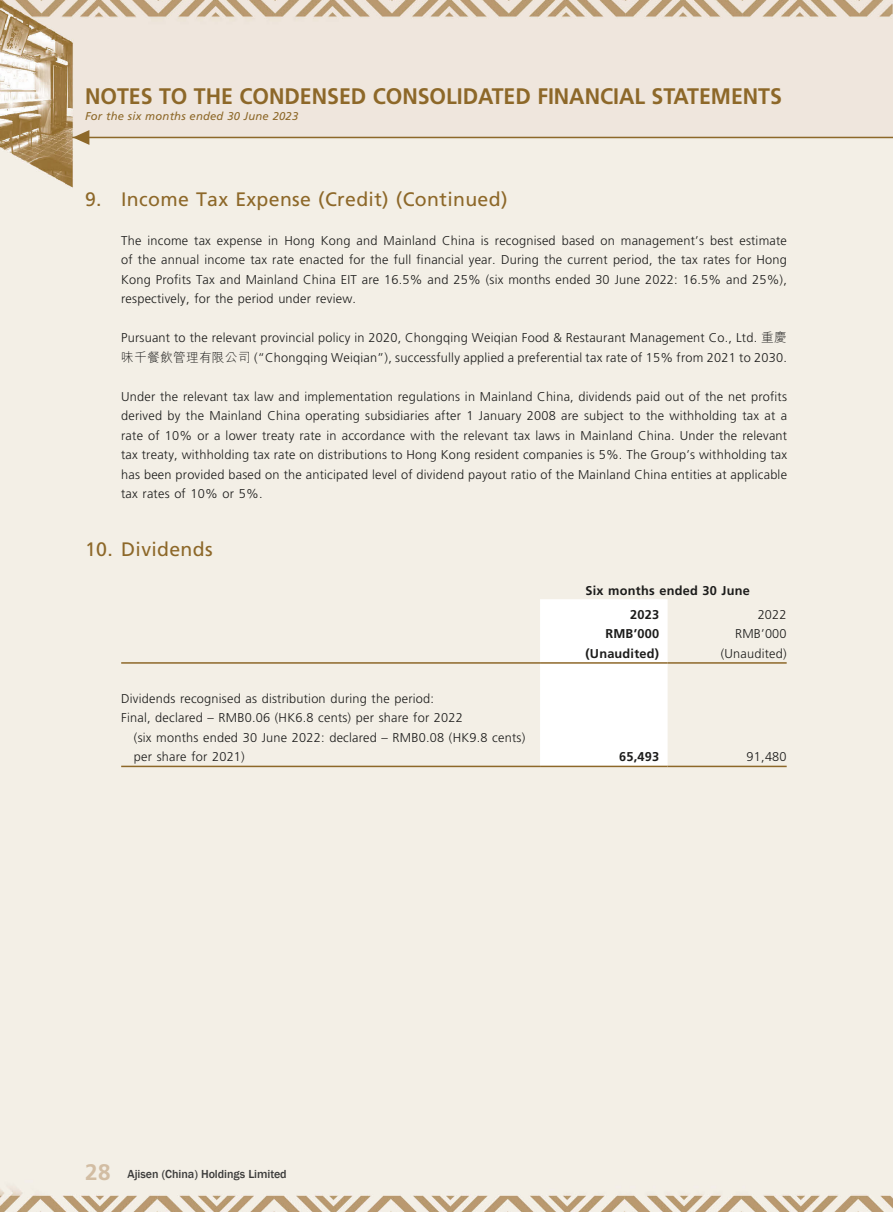
<style>
.page{position:relative;width:893px;height:1212px;background:#fff}
.page>*{position:absolute;margin:0;border:0;box-sizing:border-box;transform-origin:0 0}
.t1{font:700 22.5px "Frutiger LT Std";color:#8d6829;scale:.95 1}
.t2{font:19.5px "Frutiger LT Std";letter-spacing:.015em;color:#8d6829}
.t3{font:300 12.75px/19.5px "Frutiger LT Std";letter-spacing:.015em;color:#1c1c1b;text-align:justify}
.t4{font:700 12.75px/23.7px "Frutiger LT Std";letter-spacing:.015em;color:#1c1c1b}
.t5{font:500 12px "Franklin Gothic";letter-spacing:-.005em;color:#3c3c3b}
.t6{font:italic 11.25px "Frutiger LT Std";letter-spacing:.02em;color:#8d6829}
.s1{font-family:"M Hei HK"}
.s2{font-family:"Frutiger LT Std";font-weight:700;font-size:22.5px;color:#d2bda3}
</style>
<div class="page">
<img style="left:0;top:0;width:893px;height:1212px">
<hr style="left:72px;top:137px;width:821px;height:1px;background:#8d6829">
<svg style="left:73px;top:130px;width:16px;height:15px"></svg>
<svg style="left:540px;top:599px;width:128px;height:167px"></svg>
<hr style="left:121px;top:662px;width:419px;height:2px;background:#8d6829">
<hr style="left:540px;top:662px;width:128px;height:2px;background:#8d6829">
<hr style="left:668px;top:662px;width:119px;height:2px;background:#8d6829">
<hr style="left:121px;top:766px;width:419px;height:1px;background:#8d6829">
<hr style="left:540px;top:766px;width:128px;height:1px;background:#8d6829">
<hr style="left:668px;top:766px;width:119px;height:1px;background:#8d6829">
<h1 class="t1" style="left:85px;top:83px;width:735px">NOTES TO THE CONDENSED CONSOLIDATED FINANCIAL STATEMENTS</h1>
<p class="t6" style="left:85px;top:109px;width:215px">For the six months ended 30 June 2023</p>
<h2 class="t2" style="left:85px;top:188px;width:424px">9. Income Tax Expense (Credit) (Continued)</h2>
<p class="t3" style="left:121px;top:231px;width:667px">The income tax expense in Hong Kong and Mainland China is recognised based on management’s best estimate of the annual income tax rate enacted for the full financial year. During the current period, the tax rates for Hong Kong Profits Tax and Mainland China EIT are 16.5% and 25% (six months ended 30 June 2022: 16.5% and 25%), respectively, for the period under review.</p>
<p class="t3" style="left:121px;top:328px;width:667px">Pursuant to the relevant provincial policy in 2020, Chongqing Weiqian Food &amp; Restaurant Management Co., Ltd. <span class="s1">重慶味千餐飲管理有限公司</span> (“Chongqing Weiqian”), successfully applied a preferential tax rate of 15% from 2021 to 2030.</p>
<p class="t3" style="left:121px;top:387px;width:667px">Under the relevant tax law and implementation regulations in Mainland China, dividends paid out of the net profits derived by the Mainland China operating subsidiaries after 1 January 2008 are subject to the withholding tax at a rate of 10% or a lower treaty rate in accordance with the relevant tax laws in Mainland China. Under the relevant tax treaty, withholding tax rate on distributions to Hong Kong resident companies is 5%. The Group’s withholding tax has been provided based on the anticipated level of dividend payout ratio of the Mainland China entities at applicable tax rates of 10% or 5%.</p>
<h2 class="t2" style="left:85px;top:538px;width:129px">10. Dividends</h2>
<p class="t4" style="left:630px;top:579px;width:121px;text-indent:-45px">Six months ended 30 June<br>2023</p>
<p class="t3" style="left:758px;top:605px;width:31px">2022</p>
<p class="t4" style="left:605px;top:622px;width:55px">RMB’000</p>
<p class="t3" style="left:735px;top:624px;width:53px">RMB’000</p>
<p class="t4" style="left:585px;top:641px;width:75px">(Unaudited)</p>
<p class="t3" style="left:721px;top:644px;width:67px">(Unaudited)</p>
<p class="t3" style="left:121px;top:689px;width:314px">Dividends recognised as distribution during the period:</p>
<p class="t3" style="left:121px;top:708px;width:343px">Final, declared – RMB0.06 (HK6.8 cents) per share for 2022</p>
<p class="t3" style="left:134px;top:728px;width:393px">(six months ended 30 June 2022: declared – RMB0.08 (HK9.8 cents)</p>
<p class="t3" style="left:134px;top:747px;width:112px">per share for 2021)</p>
<p class="t4" style="left:619px;top:745px;width:42px">65,493</p>
<p class="t3" style="left:747px;top:747px;width:42px">91,480</p>
<p class="t5" style="left:85px;top:1166px;width:203px"><span class="s2">28</span> Ajisen (China) Holdings Limited</p>
</div>
